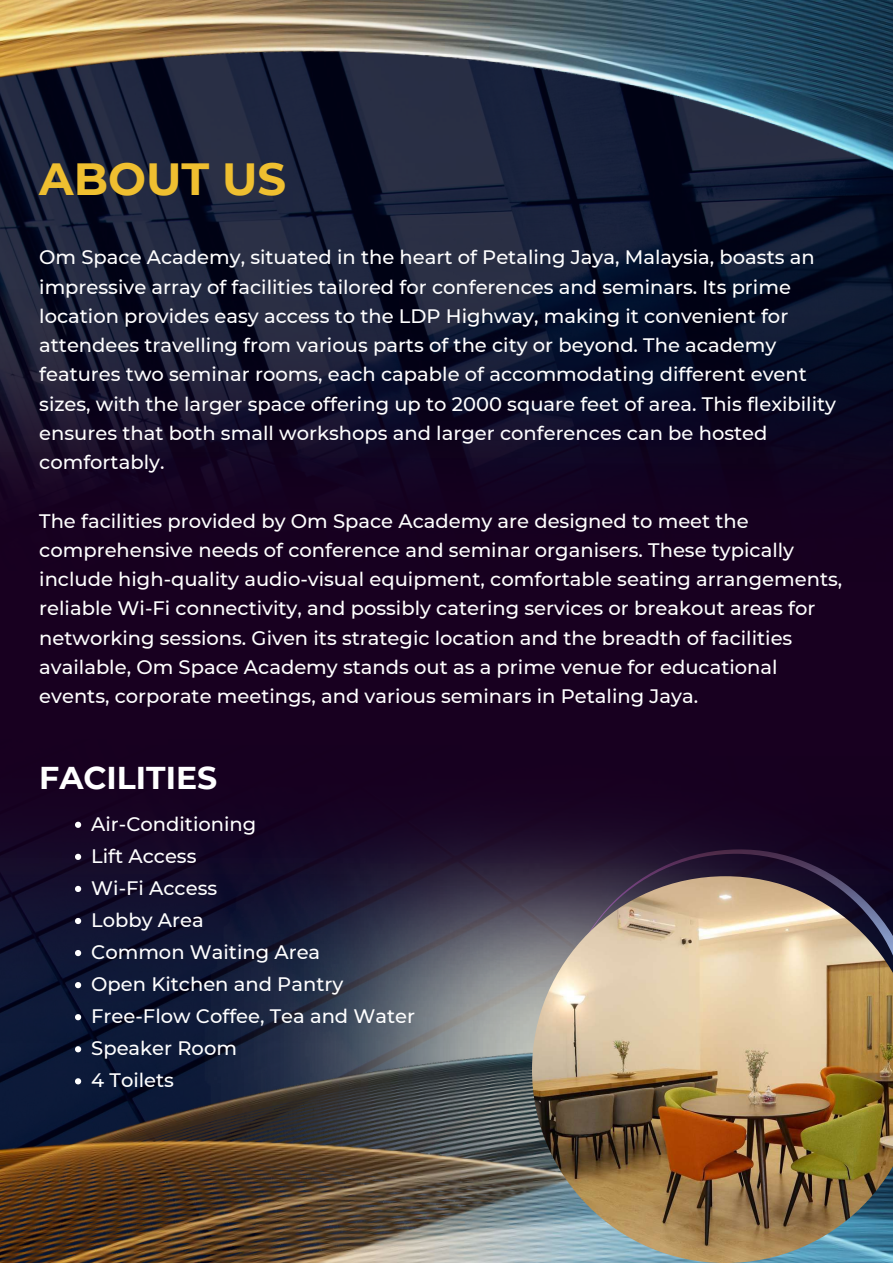
<style>
.page{position:relative;width:893px;height:1263px;background:#fff}
.page>*{position:absolute;margin:0;border:0;box-sizing:border-box;transform-origin:0 0}
.t1{font:700 45px "Montserrat";color:#efbf30}
.t2{font:700 31.5px "Montserrat";color:#fff}
.t3{font:500 19.5px/29.2px "Montserrat";color:#fff}
</style>
<div class="page">
<img style="left:0;top:0;width:893px;height:290px">
<img style="left:0;top:1048px;width:532px;height:215px">
<img style="left:0;top:290px;width:893px;height:758px">
<img style="left:532px;top:876px;width:361px;height:387px">
<svg style="left:75px;top:822px;width:6px;height:6px"></svg>
<svg style="left:75px;top:854px;width:6px;height:6px"></svg>
<svg style="left:75px;top:886px;width:6px;height:6px"></svg>
<svg style="left:75px;top:918px;width:6px;height:6px"></svg>
<svg style="left:75px;top:950px;width:6px;height:6px"></svg>
<svg style="left:75px;top:982px;width:6px;height:6px"></svg>
<svg style="left:75px;top:1014px;width:6px;height:6px"></svg>
<svg style="left:75px;top:1046px;width:6px;height:6px"></svg>
<svg style="left:75px;top:1078px;width:6px;height:6px"></svg>
<h1 class="t1" style="left:39px;top:151px;width:249px">ABOUT US</h1>
<p class="t3" style="left:39px;top:243px;width:798px">Om Space Academy, situated in the heart of Petaling Jaya, Malaysia, boasts an impressive array of facilities tailored for conferences and seminars. Its prime location provides easy access to the LDP Highway, making it convenient for attendees travelling from various parts of the city or beyond. The academy features two seminar rooms, each capable of accommodating different event sizes, with the larger space offering up to 2000 square feet of area. This flexibility ensures that both small workshops and larger conferences can be hosted comfortably.</p>
<p class="t3" style="left:39px;top:506px;width:804px">The facilities provided by Om Space Academy are designed to meet the comprehensive needs of conference and seminar organisers. These typically include high-quality audio-visual equipment, comfortable seating arrangements, reliable Wi-Fi connectivity, and possibly catering services or breakout areas for networking sessions. Given its strategic location and the breadth of facilities available, Om Space Academy stands out as a prime venue for educational events, corporate meetings, and various seminars in Petaling Jaya.</p>
<h2 class="t2" style="left:39px;top:758px;width:180px">FACILITIES</h2>
<p class="t3" style="left:91px;top:808px;width:325px;line-height:32.1px">Air-Conditioning<br>Lift Access<br>Wi-Fi Access<br>Lobby Area<br>Common Waiting Area<br>Open Kitchen and Pantry<br>Free-Flow Coffee, Tea and Water<br>Speaker Room<br>4 Toilets</p>
</div>
